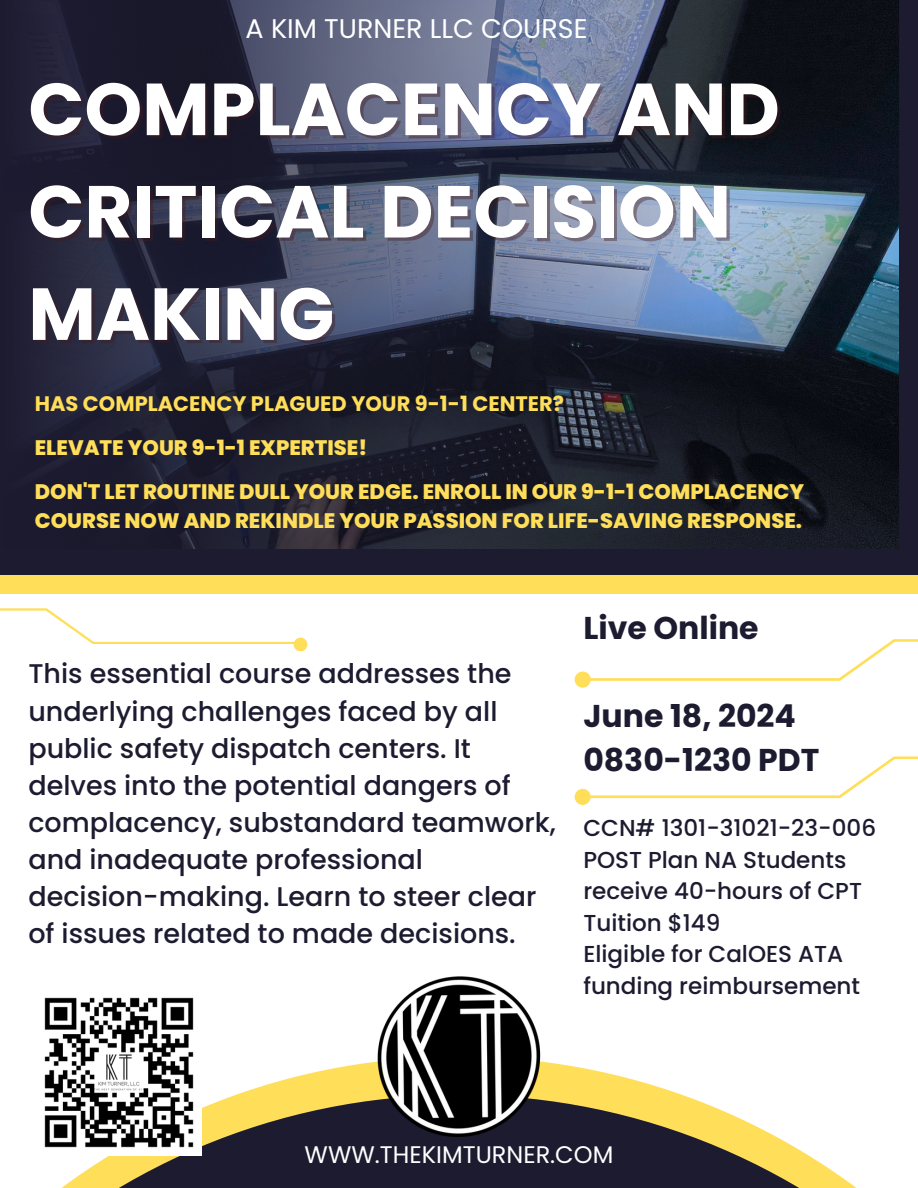
<style>
.page{position:relative;width:918px;height:1188px;background:#fff}
.page>*{position:absolute;margin:0;border:0;box-sizing:border-box;transform-origin:0 0}
.t1{font:700 73.5px "Poppins";color:#fff}
.t2{font:700 31.5px/43.8px "Poppins";color:#1d1b30}
.t3{font:500 27px/37.2px "Poppins";color:#1d1b30}
.t4{font:27px "Poppins";color:#fff}
.t5{font:24px "Poppins";color:#fff}
.t6{font:500 23.1px/31.5px "Poppins";color:#1d1b30}
.t7{font:800 21px/29.2px "Poppins";color:#ffde59}
.t8{font:700 21px "Poppins";color:#ffde59}
</style>
<div class="page">
<div style="left:0;top:0;width:918px;height:594px;background:#ffde59"></div>
<div style="left:0;top:0;width:918px;height:575px;background:#1d1b30"></div>
<img style="left:717px;top:0;width:182px;height:548px">
<svg style="left:45px;top:0;width:672px;height:549px"></svg>
<svg style="left:236px;top:1062px;width:446px;height:33px;fill:#ffde59"></svg>
<svg style="left:61px;top:1095px;width:796px;height:93px;background:#756c58"></svg>
<svg style="left:575px;top:756px;width:343px;height:49px"></svg>
<svg style="left:0;top:608px;width:307px;height:43px"></svg>
<img style="left:44px;top:997px;width:157px;height:158px">
<img style="left:373px;top:976px;width:172px;height:167px">
<svg style="left:575px;top:639px;width:343px;height:49px"></svg>
<p class="t4" style="left:246px;top:9px;width:343px">A KIM TURNER LLC COURSE</p>
<p class="t1" style="left:28px;top:58px;width:753px">COMPLACENCY AND</p>
<p class="t1" style="left:28px;top:160px;width:704px">CRITICAL DECISION</p>
<h2 class="t1" style="left:28px;top:263px;width:307px">MAKING</h2>
<p class="t8" style="left:35px;top:389px;width:531px">HAS COMPLACENCY PLAGUED YOUR 9-1-1 CENTER?</p>
<h4 class="t7" style="left:35px;top:433px;width:334px">ELEVATE YOUR 9-1-1 EXPERTISE!</h4>
<p class="t7" style="left:35px;top:477px;width:771px">DON'T LET ROUTINE DULL YOUR EDGE. ENROLL IN OUR 9-1-1 COMPLACENCY<br>COURSE NOW AND REKINDLE YOUR PASSION FOR LIFE-SAVING RESPONSE.</p>
<h2 class="t3" style="left:28px;top:655px;width:529px">This essential course addresses the underlying challenges faced by all public safety dispatch centers. It delves into the potential dangers of complacency, substandard teamwork, and inadequate professional decision-making. Learn to steer clear of issues related to made decisions.</h2>
<h3 class="t2" style="left:583px;top:606px;width:177px">Live Online</h3>
<p class="t2" style="left:583px;top:694px;width:238px">June 18, 2024<br>0830-1230 PDT</p>
<p class="t6" style="left:583px;top:812px;width:294px">CCN# 1301-31021-23-006<br>POST Plan NA Students receive 40-hours of CPT<br>Tuition $149<br>Eligible for CalOES ATA funding reimbursement</p>
<h6 class="t5" style="left:305px;top:1138px;width:310px">WWW.THEKIMTURNER.COM</h6>
</div>
